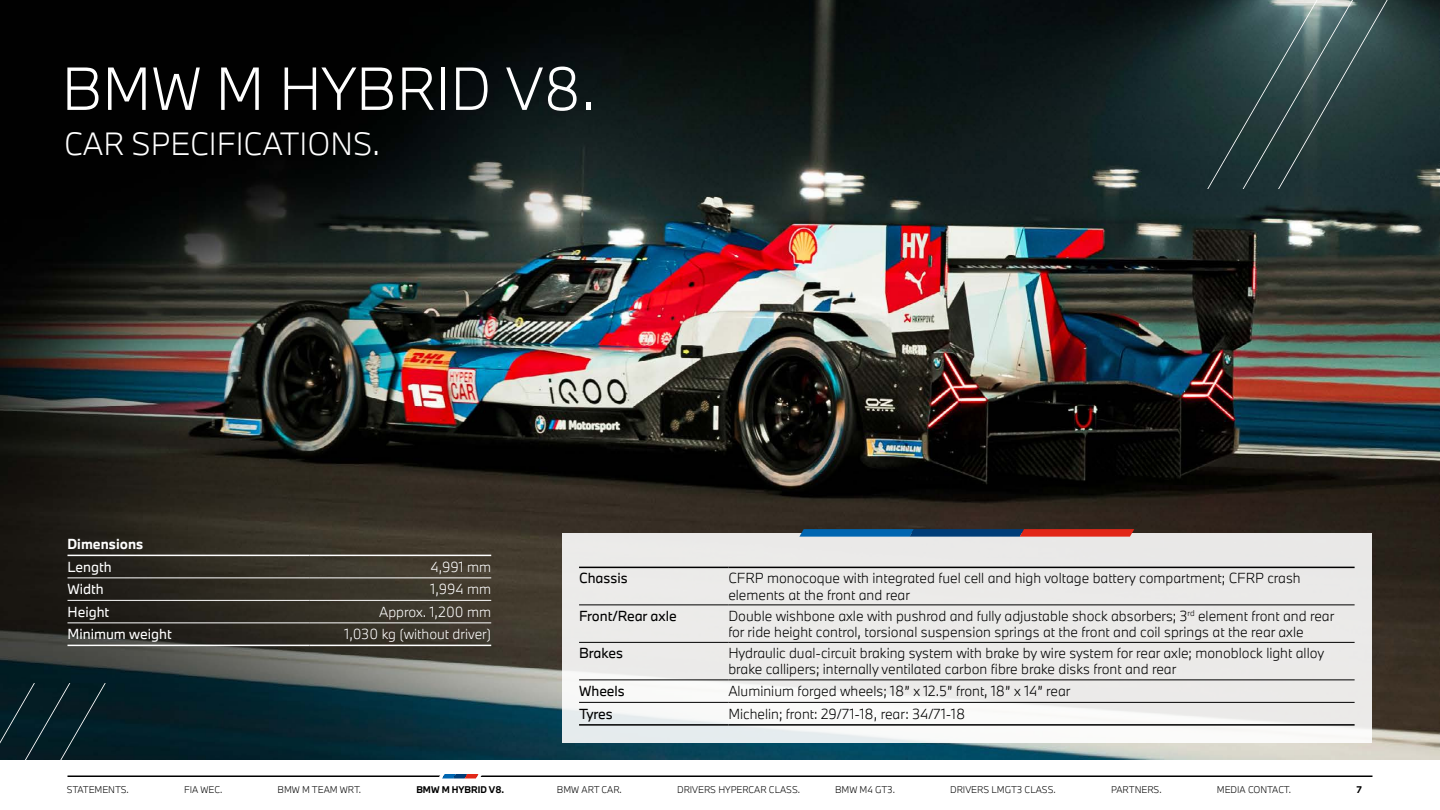
<style>
.page{position:relative;width:1440px;height:810px;background:#fff}
.page>*{position:absolute;margin:0;border:0;box-sizing:border-box;transform-origin:0 0}
.t1{font:300 56.25px "BMW Type Next";color:#fff}
.t2{font:300 29.85px "BMW Type Next";color:#fff}
.t3{font:300 13.5px/16.2px "BMW Type Next";color:#000}
.t4{font:300 13.5px "BMW Type Next";color:#fff}
.t5{font:13.5px "BMW Type Next Pro";color:#000}
.t6{font:13.5px "BMW Type Next Pro";color:#fff}
.t7{font:700 13.5px "BMW Type Next Pro";color:#fff}
.t8{font:300 9px "BMW Type Next";color:#000}
.t9{font:700 9px "BMW Type Next";color:#000}
.t10{font:700 9px "BMW Type Next Pro";color:#000}
</style>
<div class="page">
<img style="left:0;top:0;width:1440px;height:759px">
<svg style="left:0;top:682px;width:107px;height:95px"></svg>
<svg style="left:1206px;top:0;width:234px;height:190px;background:#2e4546"></svg>
<hr style="left:68px;top:578px;width:242px;height:1px;background:#fff">
<hr style="left:310px;top:578px;width:181px;height:1px;background:#fff">
<hr style="left:68px;top:600px;width:242px;height:1px;background:#fff">
<hr style="left:310px;top:600px;width:181px;height:1px;background:#fff">
<hr style="left:68px;top:622px;width:242px;height:1px;background:#fff">
<hr style="left:310px;top:622px;width:181px;height:1px;background:#fff">
<hr style="left:68px;top:645px;width:242px;height:1px;background:#fff">
<hr style="left:310px;top:645px;width:181px;height:1px;background:#fff">
<hr style="left:68px;top:555px;width:242px;height:1px;background:#fff">
<hr style="left:310px;top:555px;width:181px;height:1px;background:#fff">
<svg style="left:562px;top:533px;width:809px;height:209px;fill:#ebeae9"></svg>
<hr style="left:579px;top:604px;width:149px;height:1px;background:#000">
<hr style="left:728px;top:604px;width:627px;height:1px;background:#000">
<hr style="left:579px;top:642px;width:149px;height:1px;background:#000">
<hr style="left:728px;top:642px;width:627px;height:1px;background:#000">
<hr style="left:579px;top:680px;width:149px;height:1px;background:#000">
<hr style="left:728px;top:680px;width:627px;height:1px;background:#000">
<hr style="left:579px;top:702px;width:149px;height:1px;background:#000">
<hr style="left:728px;top:702px;width:627px;height:1px;background:#000">
<hr style="left:579px;top:724px;width:149px;height:2px;background:#000">
<hr style="left:728px;top:724px;width:627px;height:2px;background:#000">
<hr style="left:579px;top:567px;width:149px;height:1px;background:#000">
<hr style="left:728px;top:567px;width:627px;height:1px;background:#000">
<svg style="left:799px;top:529px;width:335px;height:8px;background:#534b6f"></svg>
<hr style="left:68px;top:776px;width:1304px;height:1px;background:#000">
<svg style="left:438px;top:774px;width:44px;height:4px"></svg>
<h1 class="t1" style="left:62px;top:50px;width:536px">BMW M HYBRID V8.</h1>
<h2 class="t2" style="left:64px;top:123px;width:317px">CAR SPECIFICATIONS.</h2>
<p class="t7" style="left:68px;top:534px;width:77px">Dimensions</p>
<p class="t6" style="left:68px;top:558px;width:46px">Length</p>
<p class="t4" style="left:431px;top:558px;width:62px">4,991 mm</p>
<p class="t6" style="left:68px;top:580px;width:38px">Width</p>
<p class="t4" style="left:431px;top:580px;width:62px">1,994 mm</p>
<p class="t6" style="left:68px;top:602px;width:43px">Height</p>
<p class="t4" style="left:379px;top:602px;width:114px">Approx. 1,200 mm</p>
<p class="t6" style="left:68px;top:625px;width:106px">Minimum weight</p>
<p class="t4" style="left:345px;top:625px;width:148px">1,030 kg (without driver)</p>
<p class="t5" style="left:579px;top:569px;width:50px">Chassis</p>
<p class="t3" style="left:728px;top:570px;width:574px">CFRP monocoque with integrated fuel cell and high voltage battery compartment; CFRP crash elements at the front and rear</p>
<p class="t5" style="left:579px;top:606px;width:99px">Front/Rear axle</p>
<p class="t3" style="left:728px;top:607px;width:608px">Double wishbone axle with pushrod and fully adjustable shock absorbers; 3<sup>rd</sup> element front and rear for ride height control, torsional suspension springs at the front and coil springs at the rear axle</p>
<p class="t5" style="left:579px;top:644px;width:45px">Brakes</p>
<p class="t3" style="left:728px;top:645px;width:597px">Hydraulic dual-circuit braking system with brake by wire system for rear axle; monoblock light alloy brake callipers; internally ventilated carbon fibre brake disks front and rear</p>
<p class="t5" style="left:579px;top:682px;width:47px">Wheels</p>
<p class="t3" style="left:728px;top:683px;width:344px">Aluminium forged wheels; 18” x 12.5” front, 18” x 14” rear</p>
<p class="t5" style="left:579px;top:704px;width:35px">Tyres</p>
<p class="t3" style="left:728px;top:705px;width:238px">Michelin; front: 29/71-18, rear: 34/71-18</p>
<p class="t8" style="left:67px;top:784px;width:64px">STATEMENTS.</p>
<p class="t8" style="left:184px;top:784px;width:40px">FIA WEC.</p>
<p class="t8" style="left:278px;top:784px;width:85px">BMW M TEAM WRT.</p>
<p class="t9" style="left:416px;top:784px;width:89px">BMW M HYBRID V8.</p>
<p class="t8" style="left:557px;top:784px;width:66px">BMW ART CAR.</p>
<p class="t8" style="left:677px;top:784px;width:125px">DRIVERS HYPERCAR CLASS.</p>
<p class="t8" style="left:835px;top:784px;width:61px">BMW M4 GT3.</p>
<p class="t8" style="left:950px;top:784px;width:107px">DRIVERS LMGT3 CLASS.</p>
<p class="t8" style="left:1111px;top:784px;width:52px">PARTNERS.</p>
<p class="t8" style="left:1217px;top:784px;width:76px">MEDIA CONTACT.</p>
<p class="t10" style="left:1357px;top:783px;width:6px">7</p>
</div>
